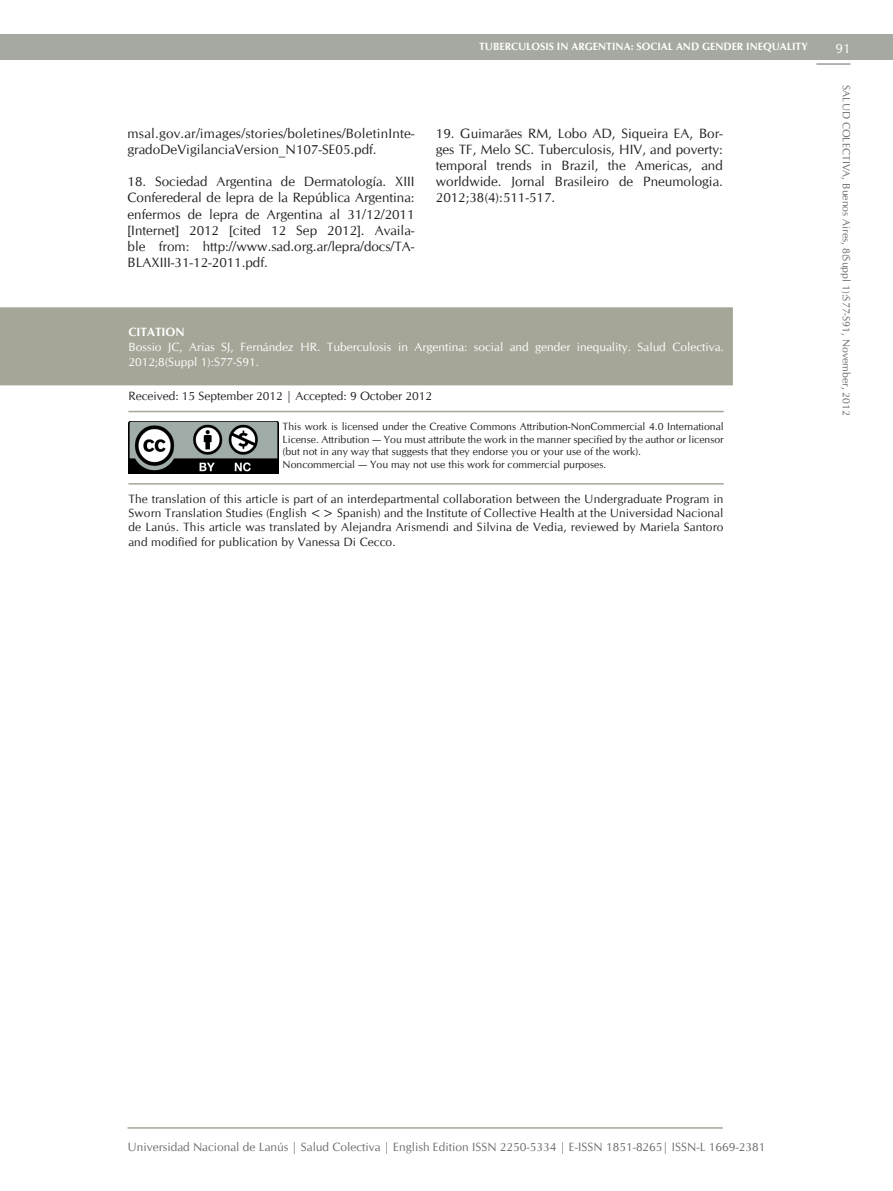
<style>
.page{position:relative;width:893px;height:1191px;background:#fff}
.page>*{position:absolute;margin:0;border:0;box-sizing:border-box;transform-origin:0 0}
.t1{font:13.5px/16.2px "CG Omega";color:#231f20;text-align:justify}
.t2{font:13.5px "CG Omega";color:#fff}
.t3{font:12px/14.4px "CG Omega";letter-spacing:.01em;color:#231f20;text-align:justify}
.t4{font:12px/15px "CG Omega";color:#fff}
.t5{font:12px "CG Omega";color:#6c6d70}
.t6{font:700 12px "CG Omega";color:#fff}
.t7{font:10.5px/12.6px "CG Omega";color:#231f20}
.t8{font:10.5px "CG Omega";color:#6c6d70}
.t9{font:700 10.5px "CG Omega";color:#fff}
</style>
<div class="page">
<div style="left:0;top:34px;width:893px;height:26px;background:#a6a9a1"></div>
<hr style="left:816px;top:64px;width:34px;height:1px;background:#6c6d70">
<hr style="left:128px;top:1127px;width:595px;height:1px;background:#a6a698">
<div style="left:1px;top:308px;width:731px;height:76px;background:#a6a698"></div>
<div style="left:0;top:307px;width:733px;height:78px;border:2px solid #a6a698"></div>
<img style="left:128px;top:421px;width:150px;height:52px">
<hr style="left:128px;top:483px;width:596px;height:1px;background:#a6a698">
<hr style="left:128px;top:411px;width:596px;height:1px;background:#a6a698">
<p class="t9" style="left:479px;top:40px;width:330px">TUBERCULOSIS IN ARGENTINA: SOCIAL AND GENDER INEQUALITY</p>
<p class="t2" style="left:835px;top:40px;width:16px">91</p>
<p class="t8" style="left:852px;top:85px;width:332px;rotate:90deg">SALUD COLECTIVA, Buenos Aires, 8(Suppl 1):S77-S91, November, 2012</p>
<p class="t1" style="left:128px;top:125px;width:289px">msal.gov.ar/images/stories/boletines/BoletinInte&shy;gradoDeVigilanciaVersion_N107-SE05.pdf.</p>
<p class="t1" style="left:128px;top:174px;width:288px">18. Sociedad Argentina de Dermatología. XIII Conferederal de lepra de la República Argentina: enfermos de lepra de Argentina al 31/12/2011 [Internet] 2012 [cited 12 Sep 2012]. Availa&shy;ble from: http://www.sad.org.ar/lepra/docs/TA-BLAXIII-31-12-2011.pdf.</p>
<p class="t1" style="left:436px;top:125px;width:288px">19. Guimarães RM, Lobo AD, Siqueira EA, Bor&shy;ges TF, Melo SC. Tuberculosis, HIV, and poverty: temporal trends in Brazil, the Americas, and worldwide. Jornal Brasileiro de Pneumologia.<br>2012;38(4):511-517.</p>
<p class="t6" style="left:128px;top:324px;width:58px">CITATION</p>
<p class="t4" style="left:128px;top:340px;width:597px">Bossio JC, Arias SJ, Fernández HR. Tuberculosis in Argentina: social and gender inequality. Salud Colectiva.<br>2012;8(Suppl 1):S77-S91.</p>
<p class="t3" style="left:128px;top:389px;width:305px">Received: 15 September 2012 | Accepted: 9 October 2012</p>
<p class="t7" style="left:283px;top:420px;width:443px">This work is licensed under the Creative Commons Attribution-NonCommercial 4.0 International License. Attribution — You must attribute the work in the manner specified by the author or licensor (but not in any way that suggests that they endorse you or your use of the work).<br>Noncommercial — You may not use this work for commercial purposes.</p>
<p class="t3" style="left:128px;top:491px;width:597px">The translation of this article is part of an interdepartmental collaboration between the Undergraduate Program in Sworn Translation Studies (English &lt;&gt; Spanish) and the Institute of Collective Health at the Universidad Nacional de Lanús. This article was translated by Alejandra Arismendi and Silvina de Vedia, reviewed by Mariela Santoro and modified for publication by Vanessa Di Cecco.</p>
<p class="t5" style="left:128px;top:1139px;width:639px">Universidad Nacional de Lanús | Salud Colectiva | English Edition ISSN 2250-5334 | E-ISSN 1851-8265| ISSN-L 1669-2381</p>
</div>
